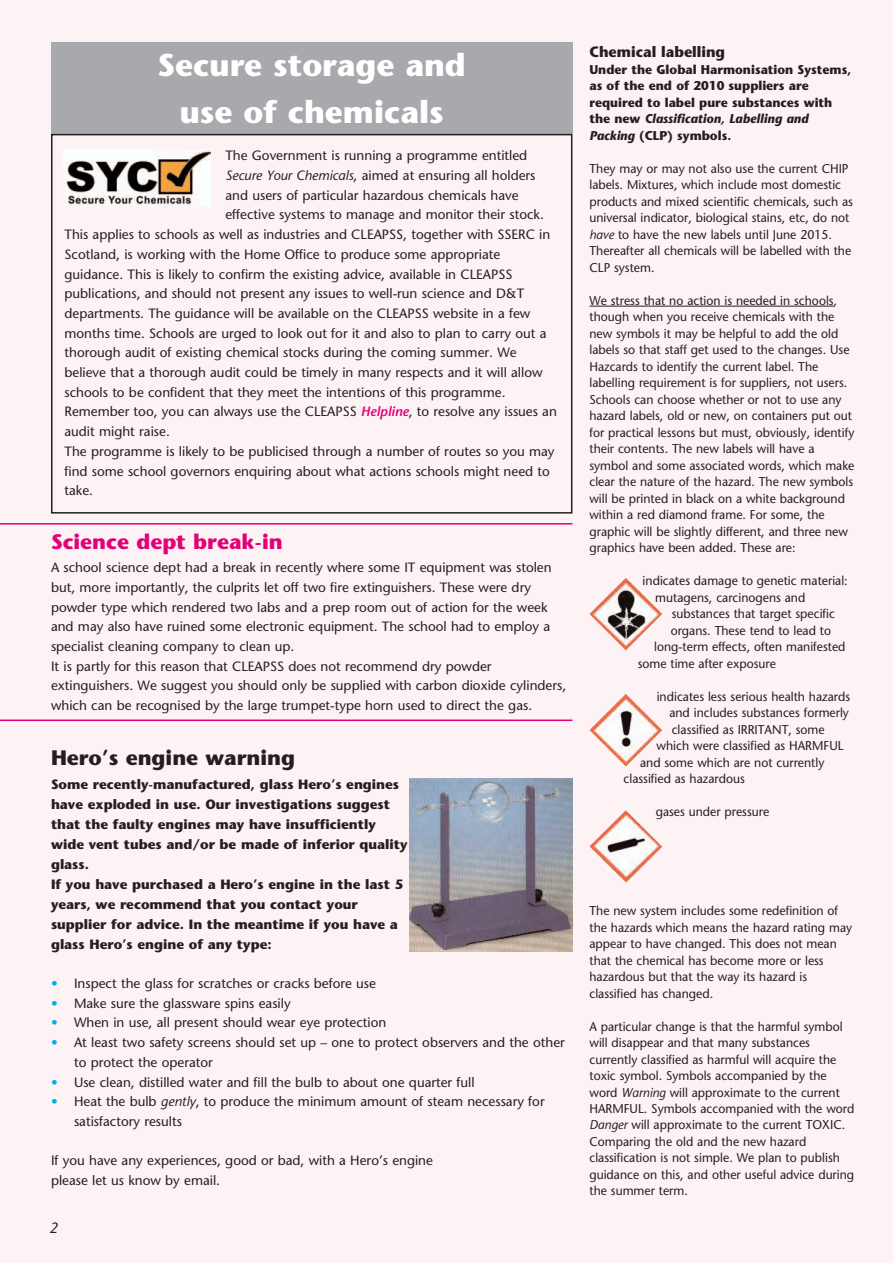
<style>
.page{position:relative;width:893px;height:1263px;background:#fff}
.page>*{position:absolute;margin:0;border:0;box-sizing:border-box;transform-origin:0 0}
.t1{font:700 31.5px/46.7px "GFSTONE";color:#fff;text-align:center}
.t2{font:700 21px "GFSTONE";color:#e20077}
.t3{font:700 21px "GFSTONE";color:#231f20}
.t4{font:700 15px "GFSTONE";color:#231f20;scale:.96 1}
.t5{font:italic 15px "GFSTONE";color:#231f20}
.t6{font:13.5px/19.6px "GFSTONE";color:#231f20}
.t7{font:700 13.5px/20px "GFSTONE";color:#231f20}
.t8{font:12.75px/16.5px "GFSTONE";color:#231f20;scale:.96 1}
.t9{font:700 12.75px/16.5px "GFSTONE";color:#231f20;scale:.96 1}
.t10{font:italic 700 12.75px "GF Stone";color:#231f20;scale:.96 1}
.s1{font-style:italic}
.s2{font-weight:600;font-style:italic;color:#e20077}
.s3{color:#00aeef}
.s4{font-family:"GFSTONE";font-style:normal}
.s5{font-family:"GF Stone";font-style:italic}
</style>
<div class="page">
<div style="left:0;top:0;width:892px;height:1263px;background:#fdf2f4"></div>
<div style="left:51px;top:43px;width:521px;height:91px;background:#a7a9ac"></div>
<div style="left:51px;top:134px;width:521px;height:380px;border:2px solid #231f20"></div>
<hr style="left:589px;top:306px;width:244px;height:1px;background:#231f20">
<img style="left:63px;top:150px;width:147px;height:57px">
<img style="left:589px;top:578px;width:73px;height:72px">
<img style="left:589px;top:810px;width:73px;height:73px">
<img style="left:589px;top:694px;width:73px;height:72px">
<img style="left:410px;top:779px;width:162px;height:172px">
<hr style="left:0;top:523px;width:572px;height:2px;background:#e20077">
<hr style="left:0;top:720px;width:572px;height:1px;background:#e20077">
<h1 class="t1" style="left:158px;top:46px;width:310px">Secure storage and use of chemicals</h1>
<p class="t6" style="left:225px;top:147px;width:303px">The Government is running a programme entitled</p>
<p class="t6" style="left:225px;top:167px;width:311px"><span class="s1">Secure Your Chemicals</span>, aimed at ensuring all holders</p>
<p class="t6" style="left:225px;top:187px;width:295px">and users of particular hazardous chemicals have</p>
<p class="t6" style="left:225px;top:206px;width:320px">effective systems to manage and monitor their stock.</p>
<p class="t6" style="left:64px;top:226px;width:487px">This applies to schools as well as industries and CLEAPSS, together with SSERC in</p>
<p class="t6" style="left:64px;top:246px;width:437px">Scotland, is working with the Home Office to produce some appropriate</p>
<p class="t6" style="left:64px;top:265px;width:449px">guidance. This is likely to confirm the existing advice, available in CLEAPSS</p>
<p class="t6" style="left:64px;top:285px;width:461px">publications, and should not present any issues to well-run science and D&amp;T</p>
<p class="t6" style="left:64px;top:305px;width:467px">departments. The guidance will be available on the CLEAPSS website in a few</p>
<p class="t6" style="left:64px;top:324px;width:483px">months time. Schools are urged to look out for it and also to plan to carry out a</p>
<p class="t6" style="left:64px;top:344px;width:454px">thorough audit of existing chemical stocks during the coming summer. We</p>
<p class="t6" style="left:64px;top:364px;width:480px">believe that a thorough audit could be timely in many respects and it will allow</p>
<p class="t6" style="left:64px;top:384px;width:443px">schools to be confident that they meet the intentions of this programme.</p>
<p class="t6" style="left:64px;top:403px;width:494px">Remember too, you can always use the CLEAPSS <span class="s2">Helpline</span>, to resolve any issues an</p>
<p class="t6" style="left:64px;top:423px;width:107px">audit might raise.</p>
<p class="t6" style="left:64px;top:443px;width:491px">The programme is likely to be publicised through a number of routes so you may</p>
<p class="t6" style="left:64px;top:462px;width:487px">find some school governors enquiring about what actions schools might need to</p>
<p class="t6" style="left:64px;top:482px;width:30px">take.</p>
<h2 class="t2" style="left:51px;top:533px;width:233px">Science dept break-in</h2>
<p class="t6" style="left:51px;top:559px;width:517px">A school science dept had a break in recently where some IT equipment was stolen but, more importantly, the culprits let off two fire extinguishers. These were dry powder type which rendered two labs and a prep room out of action for the week and may also have ruined some electronic equipment. The school had to employ a specialist cleaning company to clean up.<br>It is partly for this reason that CLEAPSS does not recommend dry powder extinguishers. We suggest you should only be supplied with carbon dioxide cylinders, which can be recognised by the large trumpet-type horn used to direct the gas.</p>
<h2 class="t3" style="left:51px;top:750px;width:245px">Hero’s engine warning</h2>
<p class="t7" style="left:51px;top:776px;width:358px">Some recently-manufactured, glass Hero’s engines have exploded in use. Our investigations suggest that the faulty engines may have insufficiently wide vent tubes and/or be made of inferior quality glass.<br>If you have purchased a Hero’s engine in the last 5 years, we recommend that you contact your supplier for advice. In the meantime if you have a glass Hero’s engine of any type:</p>
<p class="t6" style="left:51px;top:975px;width:326px"><span class="s3">•</span> Inspect the glass for scratches or cracks before use</p>
<p class="t6" style="left:51px;top:995px;width:241px"><span class="s3">•</span> Make sure the glassware spins easily</p>
<p class="t6" style="left:51px;top:1014px;width:337px"><span class="s3">•</span> When in use, all present should wear eye protection</p>
<p class="t6" style="left:74px;top:1034px;width:492px;text-indent:-23px"><span class="s3">•</span> At least two safety screens should set up – one to protect observers and the other to protect the operator</p>
<p class="t6" style="left:51px;top:1073px;width:425px"><span class="s3">•</span> Use clean, distilled water and fill the bulb to about one quarter full</p>
<p class="t6" style="left:74px;top:1093px;width:472px;text-indent:-23px"><span class="s3">•</span> Heat the bulb <span class="s1">gently</span>, to produce the minimum amount of steam necessary for satisfactory results</p>
<p class="t6" style="left:51px;top:1152px;width:383px">If you have any experiences, good or bad, with a Hero’s engine please let us know by email.</p>
<p class="t5" style="left:49px;top:1222px;width:10px">2</p>
<p class="t4" style="left:589px;top:46px;width:143px">Chemical labelling</p>
<p class="t9" style="left:589px;top:63px;width:274px">Under the Global Harmonisation Systems, as of the end of 2010 suppliers are required to label pure substances with</p>
<p class="t10" style="left:589px;top:114px;width:230px"><span class="s4">the new</span> Classification, Labelling and</p>
<p class="t9" style="left:589px;top:129px;width:149px"><span class="s5">Packing</span> (CLP) symbols.</p>
<p class="t8" style="left:589px;top:162px;width:276px">They may or may not also use the current CHIP labels. Mixtures, which include most domestic products and mixed scientific chemicals, such as universal indicator, biological stains, etc, do not <span class="s1">have</span> to have the new labels until June 2015.<br>Thereafter all chemicals will be labelled with the CLP system.</p>
<p class="t8" style="left:589px;top:294px;width:278px">We stress that no action is needed in schools, though when you receive chemicals with the new symbols it may be helpful to add the old labels so that staff get used to the changes. Use Hazcards to identify the current label. The labelling requirement is for suppliers, not users.<br>Schools can choose whether or not to use any hazard labels, old or new, on containers put out for practical lessons but must, obviously, identify their contents. The new labels will have a symbol and some associated words, which make clear the nature of the hazard. The new symbols will be printed in black on a white background within a red diamond frame. For some, the graphic will be slightly different, and three new graphics have been added. These are:</p>
<p class="t8" style="left:655px;top:574px;width:202px;text-indent:-13px">indicates damage to genetic material: mutagens, carcinogens and</p>
<p class="t8" style="left:672px;top:607px;width:172px">substances that target specific</p>
<p class="t8" style="left:671px;top:623px;width:169px">organs. These tend to lead to</p>
<p class="t8" style="left:654px;top:640px;width:201px">long-term effects, often manifested</p>
<p class="t8" style="left:638px;top:656px;width:146px">some time after exposure</p>
<p class="t8" style="left:657px;top:689px;width:203px">indicates less serious health hazards</p>
<p class="t8" style="left:669px;top:706px;width:189px">and includes substances formerly</p>
<p class="t8" style="left:672px;top:722px;width:161px">classified as IRRITANT, some</p>
<p class="t8" style="left:656px;top:739px;width:196px">which were classified as HARMFUL</p>
<p class="t8" style="left:640px;top:755px;width:194px">and some which are not currently</p>
<p class="t8" style="left:624px;top:772px;width:128px">classified as hazardous</p>
<p class="t8" style="left:656px;top:805px;width:120px">gases under pressure</p>
<p class="t8" style="left:589px;top:904px;width:275px">The new system includes some redefinition of the hazards which means the hazard rating may appear to have changed. This does not mean that the chemical has become more or less hazardous but that the way its hazard is classified has changed.</p>
<p class="t8" style="left:589px;top:1019px;width:277px">A particular change is that the harmful symbol will disappear and that many substances currently classified as harmful will acquire the toxic symbol. Symbols accompanied by the word <span class="s1">Warning</span> will approximate to the current HARMFUL. Symbols accompanied with the word <span class="s1">Danger</span> will approximate to the current TOXIC.<br>Comparing the old and the new hazard classification is not simple. We plan to publish guidance on this, and other useful advice during the summer term.</p>
</div>
